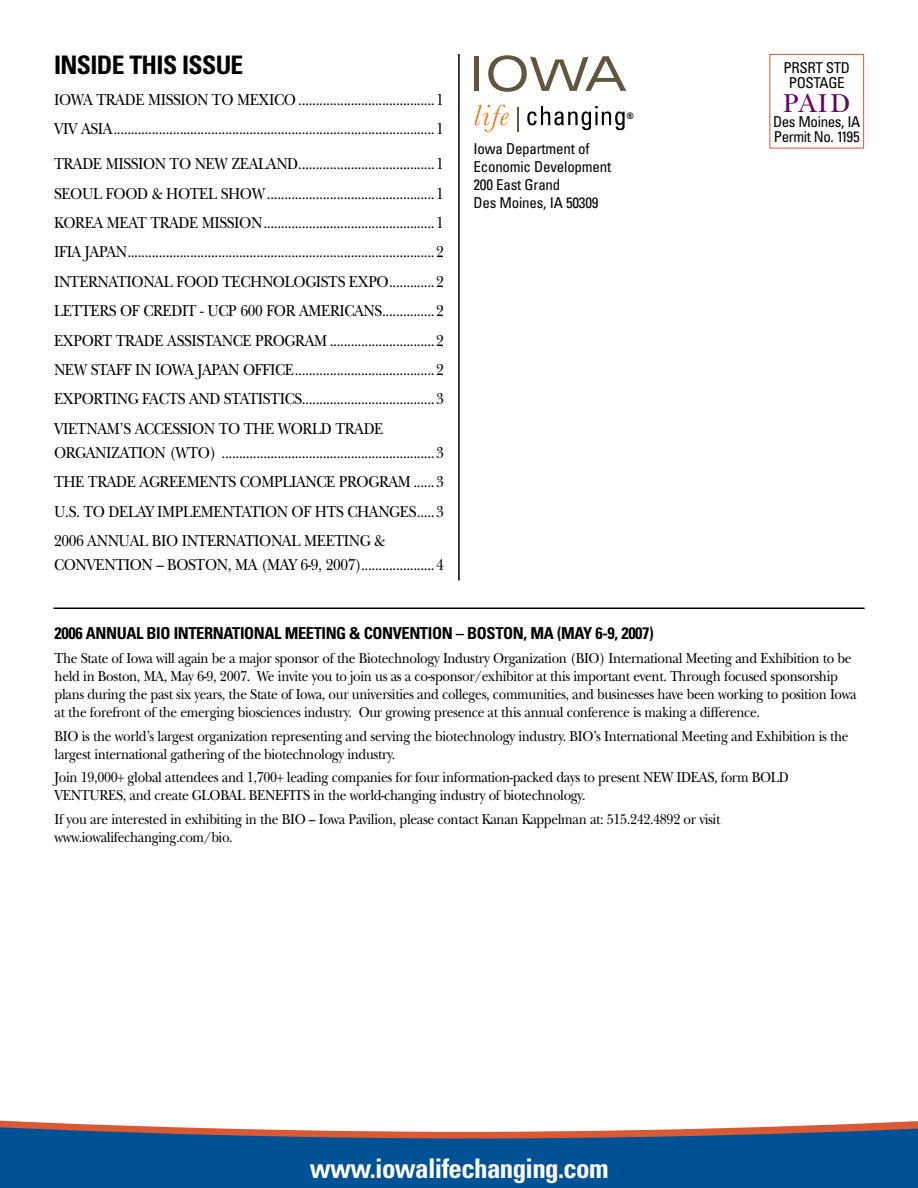
<style>
.page{position:relative;width:918px;height:1188px;background:#fff}
.page>*{position:absolute;margin:0;border:0;box-sizing:border-box;transform-origin:0 0}
.t1{font:700 condensed 27px "Univers";letter-spacing:-.025em;color:#fff}
.t2{font:27px "New Baskerville";color:#650360}
.t3{font:700 condensed 25.5px "Univers";letter-spacing:-.025em;color:#000}
.t4{font:16.5px/29.4px "New Baskerville";letter-spacing:-.025em;color:#000;text-align:justify;scale:.9 1}
.t5{font:700 condensed 16.5px "Univers";letter-spacing:-.025em;color:#000}
.t6{font:15px/18px "New Baskerville";letter-spacing:-.025em;color:#000;scale:.9 1}
.t7{font:condensed 15px/18px "Univers";letter-spacing:-.015em;color:#000}
.t8{font:700 condensed 9px "Univers";color:#000}
</style>
<div class="page">
<svg style="left:0;top:1121px;width:918px;height:6px"></svg>
<svg style="left:0;top:1127px;width:918px;height:61px;background:#1d588f"></svg>
<svg style="left:475px;top:105px;width:34px;height:27px"></svg>
<svg style="left:518px;top:107px;width:1px;height:24px"></svg>
<div style="left:474px;top:56px;width:5px;height:35px;background:#60553e"></div>
<svg style="left:488px;top:55px;width:138px;height:37px"></svg>
<svg style="left:527px;top:106px;width:99px;height:24px"></svg>
<div style="left:770px;top:54px;width:94px;height:94px;border:1px solid #d95935"></div>
<hr style="left:458px;top:54px;width:2px;height:527px;background:#000">
<hr style="left:53px;top:608px;width:812px;height:1px;background:#000">
<h2 class="t3" style="left:54px;top:50px;width:191px">INSIDE THIS ISSUE</h2>
<p class="t4" style="left:54px;top:85px;width:435px">IOWA TRADE MISSION TO MEXICO .......................................1<br>VIV ASIA............................................................................................1</p>
<p class="t4" style="left:54px;top:149px;width:435px">TRADE MISSION TO NEW ZEALAND.......................................1<br>SEOUL FOOD &amp; HOTEL SHOW................................................1<br>KOREA MEAT TRADE MISSION.................................................1<br>IFIA JAPAN........................................................................................2<br>INTERNATIONAL FOOD TECHNOLOGISTS EXPO.............2<br>Letters</p>
<p class="t4" style="left:120px;top:296px;width:48px">of Credit</p>
<p class="t4" style="left:200px;top:296px;width:86px">- UCP 600 for</p>
<p class="t4" style="left:299px;top:296px;width:22px">Americans</p>
<p class="t4" style="left:382px;top:296px;width:70px">...............2</p>
<p class="t4" style="left:54px;top:326px;width:22px">Export</p>
<p class="t4" style="left:116px;top:326px;width:22px">Trade</p>
<p class="t4" style="left:167px;top:326px;width:21px">Assistance</p>
<p class="t4" style="left:255px;top:326px;width:22px">Program</p>
<p class="t4" style="left:330px;top:326px;width:129px">..............................2</p>
<p class="t4" style="left:54px;top:355px;width:60px">New Staff</p>
<p class="t4" style="left:135px;top:355px;width:41px">in Iowa</p>
<p class="t4" style="left:197px;top:355px;width:17px">Japan</p>
<p class="t4" style="left:243px;top:355px;width:23px">Office</p>
<p class="t4" style="left:295px;top:355px;width:167px">........................................2</p>
<p class="t4" style="left:54px;top:385px;width:22px">Exporting</p>
<p class="t4" style="left:142px;top:385px;width:19px">Facts</p>
<p class="t4" style="left:189px;top:385px;width:57px">And Statistics</p>
<p class="t4" style="left:302px;top:385px;width:160px">......................................3</p>
<p class="t4" style="left:54px;top:414px;width:22px">Vietnam</p>
<p class="t4" style="left:119px;top:414px;width:39px">’s Accession</p>
<p class="t4" style="left:219px;top:414px;width:40px">to the</p>
<p class="t4" style="left:278px;top:414px;width:27px">World</p>
<p class="t4" style="left:335px;top:414px;width:22px">Trade</p>
<p class="t4" style="left:54px;top:438px;width:25px">Organization</p>
<p class="t4" style="left:169px;top:438px;width:307px">(WTO) .............................................................3</p>
<p class="t4" style="left:54px;top:467px;width:60px">The Trade</p>
<p class="t4" style="left:140px;top:467px;width:23px">Agreements</p>
<p class="t4" style="left:240px;top:467px;width:23px">Compliance</p>
<p class="t4" style="left:339px;top:467px;width:22px">Program</p>
<p class="t4" style="left:54px;top:467px;width:435px;text-indent:359px">......3<br>U.S. TO DELAY IMPLEMENTATION OF HTS CHANGES.....3<br>2006 Annual</p>
<p class="t4" style="left:152px;top:526px;width:51px">BIO International</p>
<p class="t4" style="left:304px;top:526px;width:26px">Meeting</p>
<p class="t4" style="left:374px;top:526px;width:14px">&amp;</p>
<p class="t4" style="left:54px;top:550px;width:23px">Convention</p>
<p class="t4" style="left:156px;top:550px;width:35px">– Boston</p>
<p class="t4" style="left:228px;top:550px;width:242px">, MA (May 6-9, 2007).....................4</p>
<p class="t7" style="left:474px;top:139px;width:139px">Iowa Department of<br>Economic Development<br>200 East Grand<br>Des Moines, IA 50309</p>
<p class="t8" style="left:627px;top:110px;width:9px">®</p>
<p class="t7" style="left:783px;top:60px;width:68px;line-height:15px;text-align:center">PRSRT STD<br>Postage</p>
<h1 class="t2" style="left:783px;top:87px;width:69px">PAID</h1>
<p class="t7" style="left:773px;top:114px;width:88px;line-height:15px">Des Moines, IA<br>Permit No. 1195</p>
<p class="t5" style="left:55px;top:623px;width:52px">2006 ANNUAL</p>
<p class="t5" style="left:147px;top:623px;width:41px">BIO INTERNATIONAL</p>
<p class="t5" style="left:285px;top:623px;width:22px">MEETIN</p>
<p class="t5" style="left:336px;top:623px;width:46px">G &amp; CONVENTION</p>
<p class="t5" style="left:456px;top:623px;width:32px">– BOSTON</p>
<p class="t5" style="left:524px;top:623px;width:132px">, MA (MAY 6-9, 2007)</p>
<p class="t6" style="left:55px;top:650px;width:893px">The State of Iowa will again be a major sponsor of the Biotechnology Industry Organization (BIO) International Meeting and Exhibition to be held in Boston, MA, May 6-9, 2007. We invite you to join us as a co-sponsor/exhibitor at this important event. Through focused sponsorship plans during the past six years, the State of Iowa, our universities and colleges, communities, and businesses have been working to position Iowa at the forefront of the emerging biosciences industry. Our growing presence at this annual conference is making a difference.</p>
<p class="t6" style="left:55px;top:727px;width:884px">BIO is the world’s largest organization representing and serving the biotechnology industry. BIO’s International Meeting and Exhibition is the largest international gathering of the biotechnology industry.</p>
<p class="t6" style="left:55px;top:768px;width:817px">Join 19,000+ global attendees and 1,700+ leading companies for four information-packed days to present NEW IDEAS, form BOLD<br>VENTURES, and create GLOBAL BENEFITS in the world-changing industry of biotechnology.</p>
<p class="t6" style="left:55px;top:810px;width:741px">If you are interested in exhibiting in the BIO – Iowa Pavilion, please contact Kanan Kappelman at: 515.242.4892 or visit www.iowalifechanging.com/bio.</p>
<h1 class="t1" style="left:310px;top:1152px;width:300px">WWW.IOWALIFECHANGING.COM</h1>
</div>
